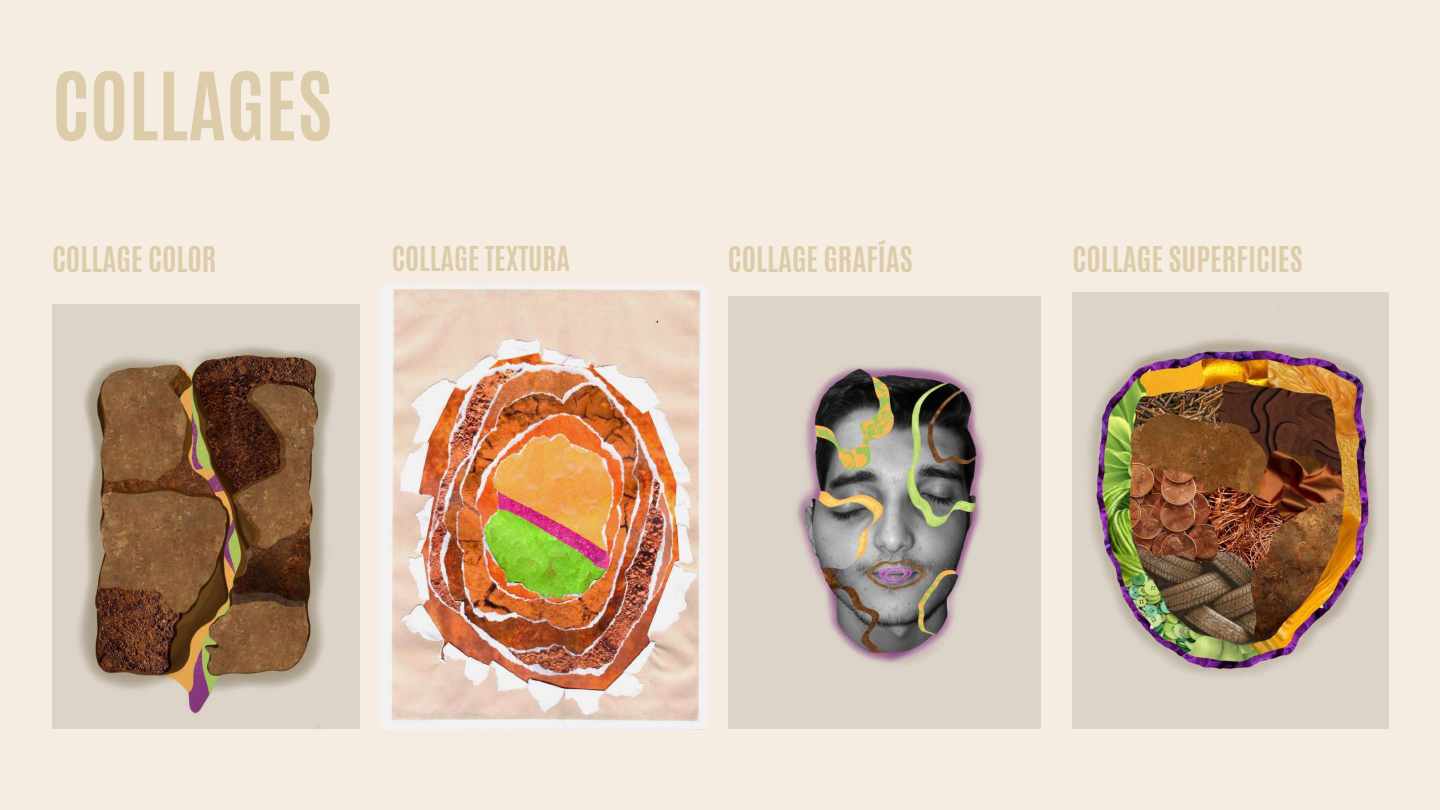
<style>
.page{position:relative;width:1440px;height:810px;background:#f5ede1}
.page>*{position:absolute;margin:0;border:0;box-sizing:border-box;transform-origin:0 0}
.t1{font:700 80px "Antonio";color:#dca}
.t2{font:700 29.6px "Antonio";color:#dca}
.t3{font:700 29.5px "Antonio";color:#dca}
.t4{font:700 28.7px "Antonio";color:#dca}
</style>
<div class="page">
<img style="left:52px;top:304px;width:308px;height:425px">
<img style="left:382px;top:285px;width:325px;height:444px">
<img style="left:728px;top:297px;width:313px;height:432px">
<img style="left:1072px;top:293px;width:316px;height:436px">
<h1 class="t1" style="left:52px;top:49px;width:282px">COLLAGES</h1>
<p class="t2" style="left:52px;top:238px;width:166px">COLLAGE COLOR</p>
<p class="t4" style="left:392px;top:238px;width:180px">COLLAGE TEXTURA</p>
<p class="t3" style="left:728px;top:238px;width:186px">COLLAGE GRAFÍAS</p>
<p class="t2" style="left:1072px;top:238px;width:232px">COLLAGE SUPERFICIES</p>
</div>
